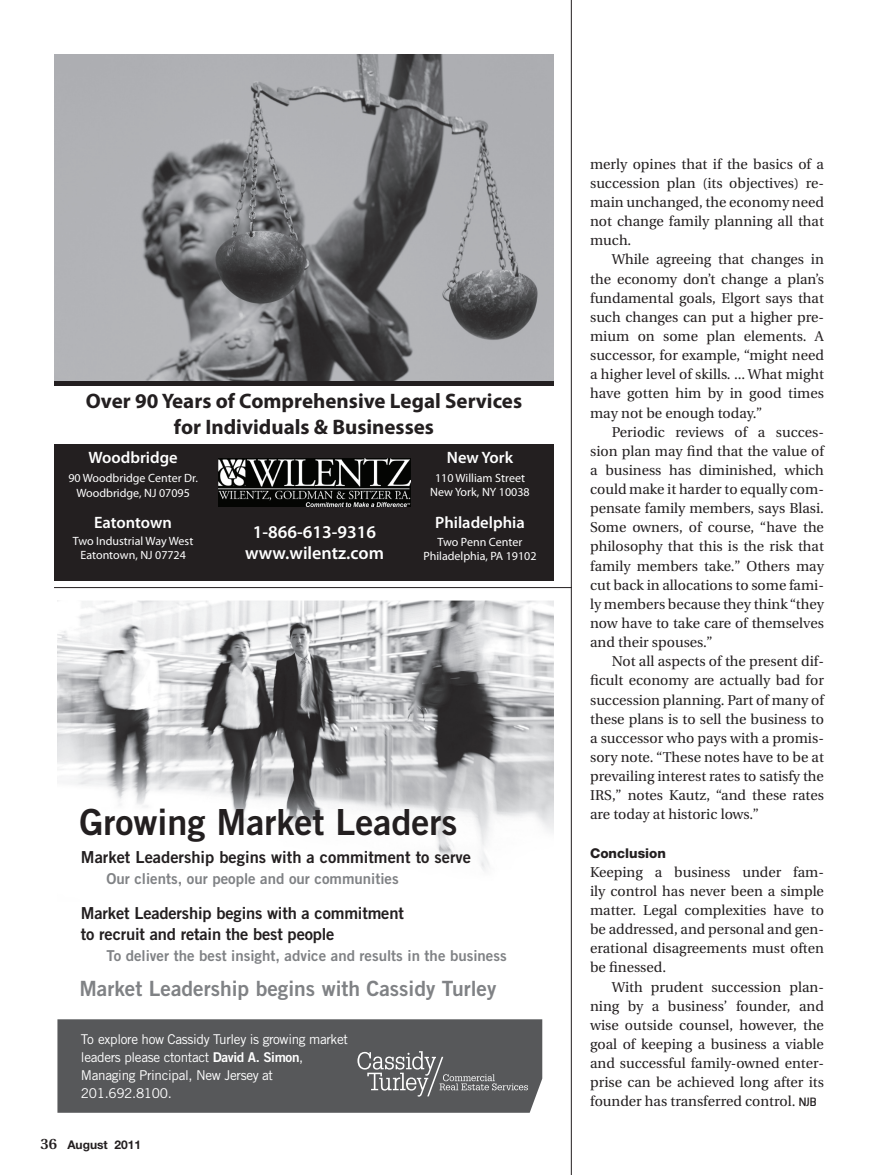
<style>
.page{position:relative;width:878px;height:1175px;background:#fff}
.page>*{position:absolute;margin:0;border:0;box-sizing:border-box;transform-origin:0 0}
.t1{font:36px "Trade Gothic LT Std Bd 2";color:#231f20}
.t2{font:700 21px/25.2px "Myriad Pro";color:#231f20;text-align:center}
.t3{font:21px "Trade Gothic LT Std Bd 2";color:#808285}
.t4{font:600 18px/21.6px "Myriad Pro";color:#fff;text-align:center}
.t5{font:16.5px/21px "Trade Gothic LT Std Bd 2";letter-spacing:-.01em;color:#231f20}
.t6{font:600 16.5px "Myriad Pro";color:#fff}
.t7{font:15px "Trade Gothic LT Std Bd 2";color:#808285}
.Feature_Body{font:14.25px/19.2px "Utopia";color:#231f20;text-align:justify}
.Feature_Body_first{font:14.25px/19.2px "Utopia";color:#231f20;text-align:justify}
.t8{font:13.5px/18px "Trade Gothic LT Std";letter-spacing:-.025em;color:#fff}
.Subhead{font:800 13.5px "Helvetica Neue";color:#231f20}
.t9{font:12px/14.4px "Myriad Pro";color:#fff;text-align:center}
.t10{font:700 12px "Helvetica Neue";color:#231f20}
.s1{font-family:"Trade Gothic LT Std Bd 2"}
.s2{font-family:"Utopia";font-weight:600;font-size:15px}
.s3{font-family:"Bentwood";font-weight:700;font-size:12px}
</style>
<div class="page">
<img style="left:57px;top:601px;width:497px;height:270px">
<div style="left:57px;top:1019px;width:485px;height:93px;background:#57585a"></div>
<svg style="left:357px;top:1051px;width:171px;height:45px"></svg>
<div style="left:54px;top:444px;width:500px;height:136px;background:#231f20"></div>
<svg style="left:218px;top:458px;width:193px;height:42px"></svg>
<div style="left:54px;top:381px;width:500px;height:5px;background:#231f20"></div>
<img style="left:219px;top:459px;width:191px;height:47px">
<img style="left:54px;top:54px;width:500px;height:327px">
<hr style="left:54px;top:587px;width:517px;height:1px;background:#231f20">
<hr style="left:571px;top:0;width:1px;height:1174px;background:#231f20">
<p class="t2" style="left:86px;top:388px;width:438px">Over 90 Years of Comprehensive Legal Services for Individuals &amp; Businesses</p>
<p class="t6" style="left:88px;top:447px;width:91px">Woodbridge</p>
<p class="t6" style="left:447px;top:447px;width:68px">New York</p>
<p class="t9" style="left:68px;top:471px;width:131px">90 Woodbridge Center Dr.<br>Woodbridge, NJ 07095</p>
<p class="t9" style="left:430px;top:470px;width:101px">110 William Street<br>New York, NY 10038</p>
<p class="t6" style="left:94px;top:511px;width:79px">Eatontown</p>
<p class="t9" style="left:73px;top:533px;width:122px">Two Industrial Way West<br>Eatontown, NJ 07724</p>
<p class="t4" style="left:245px;top:520px;width:140px">1-866-613-9316 www.wilentz.com</p>
<p class="t6" style="left:435px;top:511px;width:91px">Philadelphia</p>
<p class="t9" style="left:423px;top:534px;width:115px">Two Penn Center<br>Philadelphia, PA 19102</p>
<p class="t1" style="left:79px;top:800px;width:379px">Growing Market Leaders</p>
<p class="t5" style="left:81px;top:846px;width:391px">Market Leadership begins with a commitment to serve</p>
<p class="t7" style="left:106px;top:869px;width:294px">Our clients, our people and our communities</p>
<p class="t5" style="left:81px;top:902px;width:324px">Market Leadership begins with a commitment to recruit and retain the best people</p>
<p class="t7" style="left:106px;top:946px;width:402px">To deliver the best insight, advice and results in the business</p>
<p class="t3" style="left:79px;top:975px;width:418px">Market Leadership begins with Cassidy Turley</p>
<p class="t8" style="left:81px;top:1029px;width:268px">To explore how Cassidy Turley is growing market leaders please ctontact <span class="s1">David A. Simon</span>, Managing Principal, New Jersey at 201.692.8100.</p>
<p class="t10" style="left:40px;top:1137px;width:102px"><span class="s2">36</span> August 2011</p>
<p class="Feature_Body_first" style="left:590px;top:155px;width:235px">merly opines that if the basics of a succession plan (its objectives) re&shy;main unchanged, the economy need not change family planning all that much.</p>
<p class="Feature_Body" style="left:590px;top:250px;width:235px;text-indent:22px">While agreeing that changes in the economy don’t change a plan’s fundamental goals, Elgort says that such changes can put a higher pre&shy;mium on some plan elements. A successor, for example, “might need a higher level of skills. ... What might have gotten him by in good times may not be enough today.”</p>
<p class="Feature_Body" style="left:590px;top:422px;width:235px;text-indent:22px">Periodic reviews of a succes&shy;sion plan may find that the value of a business has diminished, which could make it harder to equally com&shy;pensate family members, says Blasi.<br>Some owners, of course, “have the philosophy that this is the risk that family members take.” Others may cut back in allocations to some fami&shy;ly members because they think “they now have to take care of themselves and their spouses.”</p>
<p class="Feature_Body" style="left:590px;top:652px;width:235px;text-indent:22px">Not all aspects of the present dif&shy;ficult economy are actually bad for succession planning. Part of many of these plans is to sell the business to a successor who pays with a promis&shy;sory note. “These notes have to be at prevailing interest rates to satisfy the IRS,” notes Kautz, “and these rates are today at historic lows.”</p>
<p class="Subhead" style="left:590px;top:844px;width:77px">Conclusion</p>
<p class="Feature_Body_first" style="left:590px;top:862px;width:235px">Keeping a business under fam&shy;ily control has never been a simple matter. Legal complexities have to be addressed, and personal and gen&shy;erational disagreements must often be finessed.</p>
<p class="Feature_Body" style="left:590px;top:977px;width:235px;text-indent:22px">With prudent succession plan&shy;ning by a business’ founder, and wise outside counsel, however, the goal of keeping a business a viable and successful family-owned enter&shy;prise can be achieved long after its founder has transferred control. <span class="s3">NJB</span></p>
</div>
